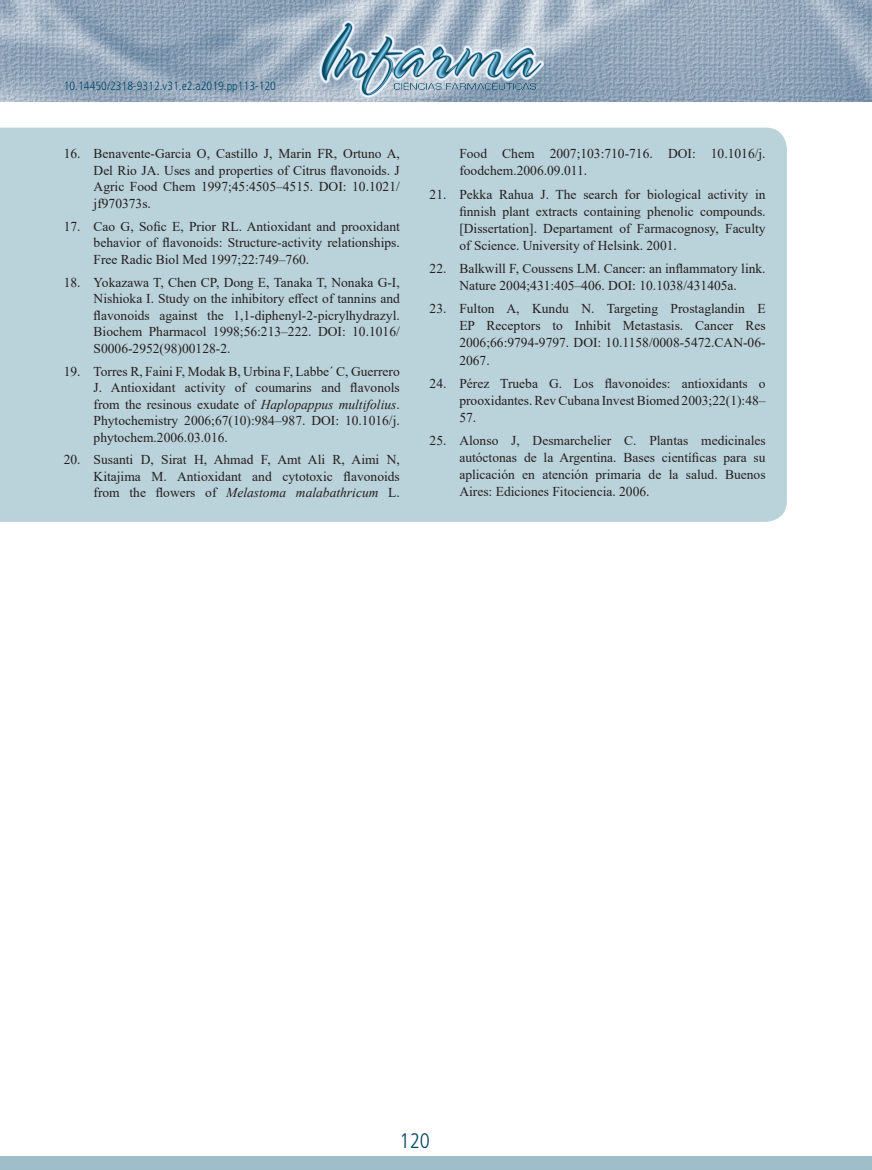
<style>
.page{position:relative;width:872px;height:1170px;background:#fff}
.page>*{position:absolute;margin:0;border:0;box-sizing:border-box;transform-origin:0 0}
.t1{font:300 condensed 21px "Frutiger";color:#004766}
.t2{font:13.5px/16.5px "Times New Roman";color:#231f20;text-align:justify}
.t3{font:300 condensed 12px "Frutiger";color:#004766}
.s1{font-style:italic}
</style>
<div class="page">
<img style="left:0;top:0;width:872px;height:101px">
<div style="left:0;top:1155px;width:872px;height:14px;background:#9ebfc9"></div>
<img style="left:319px;top:20px;width:225px;height:77px">
<div style="left:0;top:128px;width:787px;height:394px;background:#bad2d9"></div>
<p class="t3" style="left:64px;top:79px;width:214px">10.14450/2318-9312.v31.e2.a2019.pp113-120</p>
<p class="t2" style="left:94px;top:145px;width:308px;text-indent:-30px">16. Benavente-Garcia O, Castillo J, Marin FR, Ortuno A, Del Rio JA. Uses and properties of Citrus flavonoids. J Agric Food Chem 1997;45:4505–4515. DOI: 10.1021/ jf970373s.</p>
<p class="t2" style="left:94px;top:217px;width:308px;text-indent:-30px">17. Cao G, Sofic E, Prior RL. Antioxidant and prooxidant behavior of flavonoids: Structure-activity relationships.<br>Free Radic Biol Med 1997;22:749–760.</p>
<p class="t2" style="left:94px;top:273px;width:308px;text-indent:-30px">18. Yokazawa T, Chen CP, Dong E, Tanaka T, Nonaka G-I, Nishioka I. Study on the inhibitory effect of tannins and flavonoids against the 1,1-diphenyl-2-picrylhydrazyl.<br>Biochem Pharmacol 1998;56:213–222. DOI: 10.1016/ S0006-2952(98)00128-2.</p>
<p class="t2" style="left:94px;top:362px;width:308px;text-indent:-30px">19. Torres R, Faini F, Modak B, Urbina F, Labbe´ C, Guerrero J. Antioxidant activity of coumarins and flavonols from the resinous exudate of <span class="s1">Haplopappus multifolius</span>.<br>Phytochemistry 2006;67(10):984–987. DOI: 10.1016/j. phytochem.2006.03.016.</p>
<p class="t2" style="left:94px;top:451px;width:308px;text-indent:-30px">20. Susanti D, Sirat H, Ahmad F, Amt Ali R, Aimi N, Kitajima M. Antioxidant and cytotoxic flavonoids from the flowers of <span class="s1">Melastoma malabathricum</span> L.</p>
<p class="t2" style="left:459px;top:145px;width:308px;line-height:17px">Food Chem 2007;103:710-716. DOI: 10.1016/j. foodchem.2006.09.011.</p>
<p class="t2" style="left:459px;top:185px;width:308px;line-height:17px;text-indent:-30px">21. Pekka Rahua J. The search for biological activity in finnish plant extracts containing phenolic compounds. [Dissertation]. Departament of Farmacognosy, Faculty of Science. University of Helsink. 2001.</p>
<p class="t2" style="left:429px;top:259px;width:337px;line-height:17px;text-align:center">22. Balkwill F, Coussens LM. Cancer: an inflammatory link.<br>Nature 2004;431:405–406. DOI: 10.1038/431405a.</p>
<p class="t2" style="left:459px;top:300px;width:308px;line-height:17px;text-indent:-30px">23. Fulton A, Kundu N. Targeting Prostaglandin E EP Receptors to Inhibit Metastasis. Cancer Res 2006;66:9794-9797. DOI: 10.1158/0008-5472.CAN-06- 2067.</p>
<p class="t2" style="left:459px;top:374px;width:308px;line-height:17px;text-indent:-30px">24. Pérez Trueba G. Los flavonoides: antioxidants o prooxidantes. Rev Cubana Invest Biomed 2003;22(1):48– 57.</p>
<p class="t2" style="left:459px;top:432px;width:308px;line-height:17px;text-indent:-30px">25. Alonso J, Desmarchelier C. Plantas medicinales autóctonas de la Argentina. Bases científicas para su aplicación en atención primaria de la salud. Buenos Aires: Ediciones Fitociencia. 2006.</p>
<h1 class="t1" style="left:399px;top:1128px;width:32px">120</h1>
</div>
